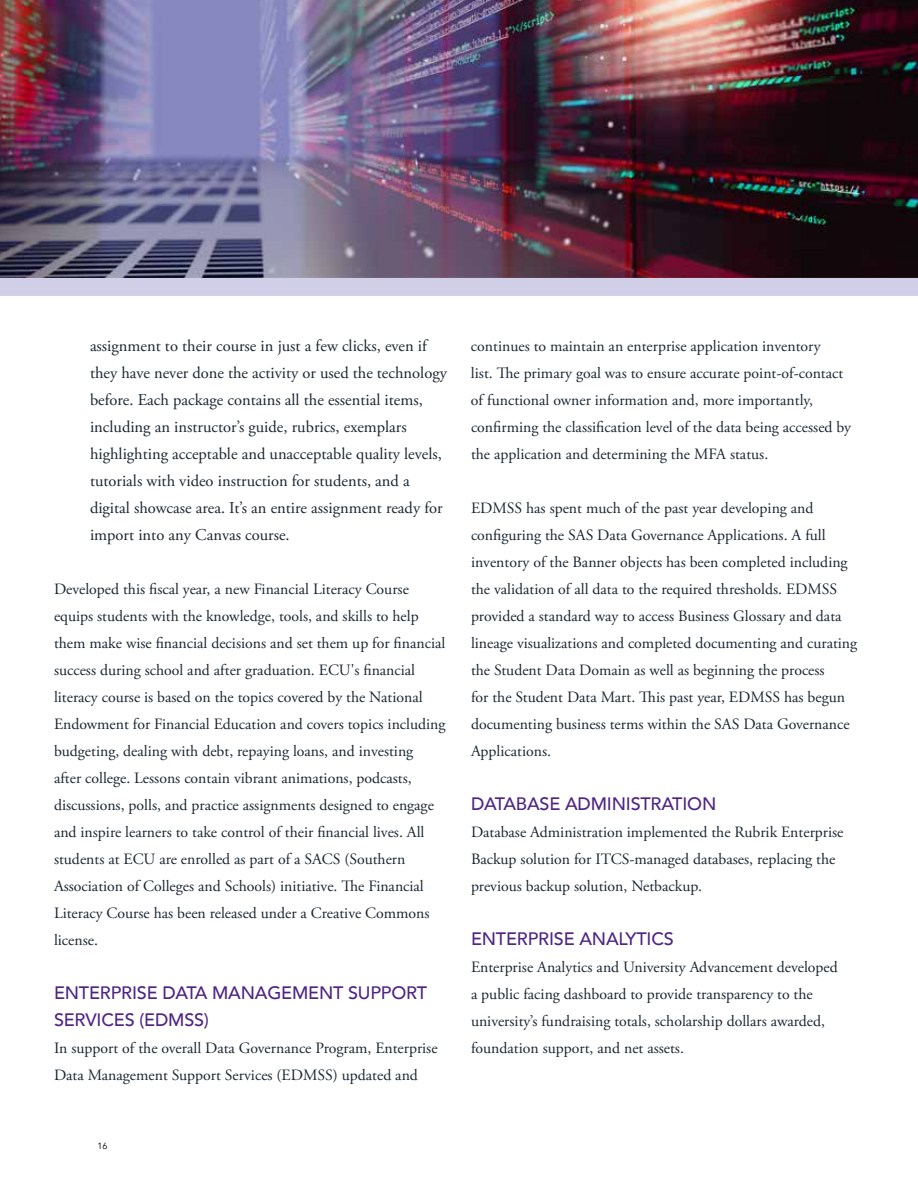
<style>
.page{position:relative;width:918px;height:1188px;background:#fff}
.page>*{position:absolute;margin:0;border:0;box-sizing:border-box;transform-origin:0 0}
.Title_-_Align_Left{font:500 18px/27px "Avenir";letter-spacing:-.01em;color:#4f2683}
.Bulleted_List{font:16.5px/27px "Adobe Garamond Pro";color:#1b2630}
.Body_Text{font:15.75px/27px "Adobe Garamond Pro";color:#1b2630}
.t1{font:9px "Avenir";color:#000}
</style>
<div class="page">
<img style="left:0;top:0;width:918px;height:278px">
<div style="left:0;top:278px;width:918px;height:18px;background:#d1cfe8"></div>
<p class="Bulleted_List" style="left:90px;top:333px;width:358px">assignment to their course in just a few clicks, even if they have never done the activity or used the technology before. Each package contains all the essential items, including an instructor’s guide, rubrics, exemplars highlighting acceptable and unacceptable quality levels, tutorials with video instruction for students, and a digital showcase area. It’s an entire assignment ready for import into any Canvas course.</p>
<p class="Body_Text" style="left:54px;top:576px;width:393px">Developed this fiscal year, a new Financial Literacy Course equips students with the knowledge, tools, and skills to help them make wise financial decisions and set them up for financial success during school and after graduation. ECU's financial literacy course is based on the topics covered by the National Endowment for Financial Education and covers topics including budgeting, dealing with debt, repaying loans, and investing<br>after college. Lessons contain vibrant animations, podcasts, discussions, polls, and practice assignments designed to engage and inspire learners to take control of their financial lives. All students at ECU are enrolled as part of a SACS (Southern Association of Colleges and Schools) initiative. The Financial Literacy Course has been released under a Creative Commons license.</p>
<p class="Title_-_Align_Left" style="left:54px;top:978px;width:375px">ENTERPRISE DATA MANAGEMENT SUPPORT<br>SERVICES (EDMSS)</p>
<p class="Body_Text" style="left:54px;top:1035px;width:385px">In support of the overall Data Governance Program, Enterprise<br>Data Management Support Services (EDMSS) updated and</p>
<p class="Body_Text" style="left:471px;top:333px;width:382px">continues to maintain an enterprise application inventory<br>list. The primary goal was to ensure accurate point-of-contact of functional owner information and, more importantly, confirming the classification level of the data being accessed by the application and determining the MFA status.</p>
<p class="Body_Text" style="left:471px;top:495px;width:388px">EDMSS has spent much of the past year developing and configuring the SAS Data Governance Applications. A full inventory of the Banner objects has been completed including the validation of all data to the required thresholds. EDMSS provided a standard way to access Business Glossary and data lineage visualizations and completed documenting and curating the Student Data Domain as well as beginning the process<br>for the Student Data Mart. This past year, EDMSS has begun documenting business terms within the SAS Data Governance Applications.</p>
<p class="Title_-_Align_Left" style="left:471px;top:789px;width:247px">DATABASE ADMINISTRATION</p>
<p class="Body_Text" style="left:471px;top:819px;width:374px">Database Administration implemented the Rubrik Enterprise<br>Backup solution for ITCS-managed databases, replacing the previous backup solution, Netbackup.</p>
<p class="Title_-_Align_Left" style="left:471px;top:924px;width:204px">ENTERPRISE ANALYTICS</p>
<p class="Body_Text" style="left:471px;top:954px;width:368px">Enterprise Analytics and University Advancement developed a public facing dashboard to provide transparency to the university’s fundraising totals, scholarship dollars awarded, foundation support, and net assets.</p>
<p class="t1" style="left:98px;top:1140px;width:12px">16</p>
</div>
